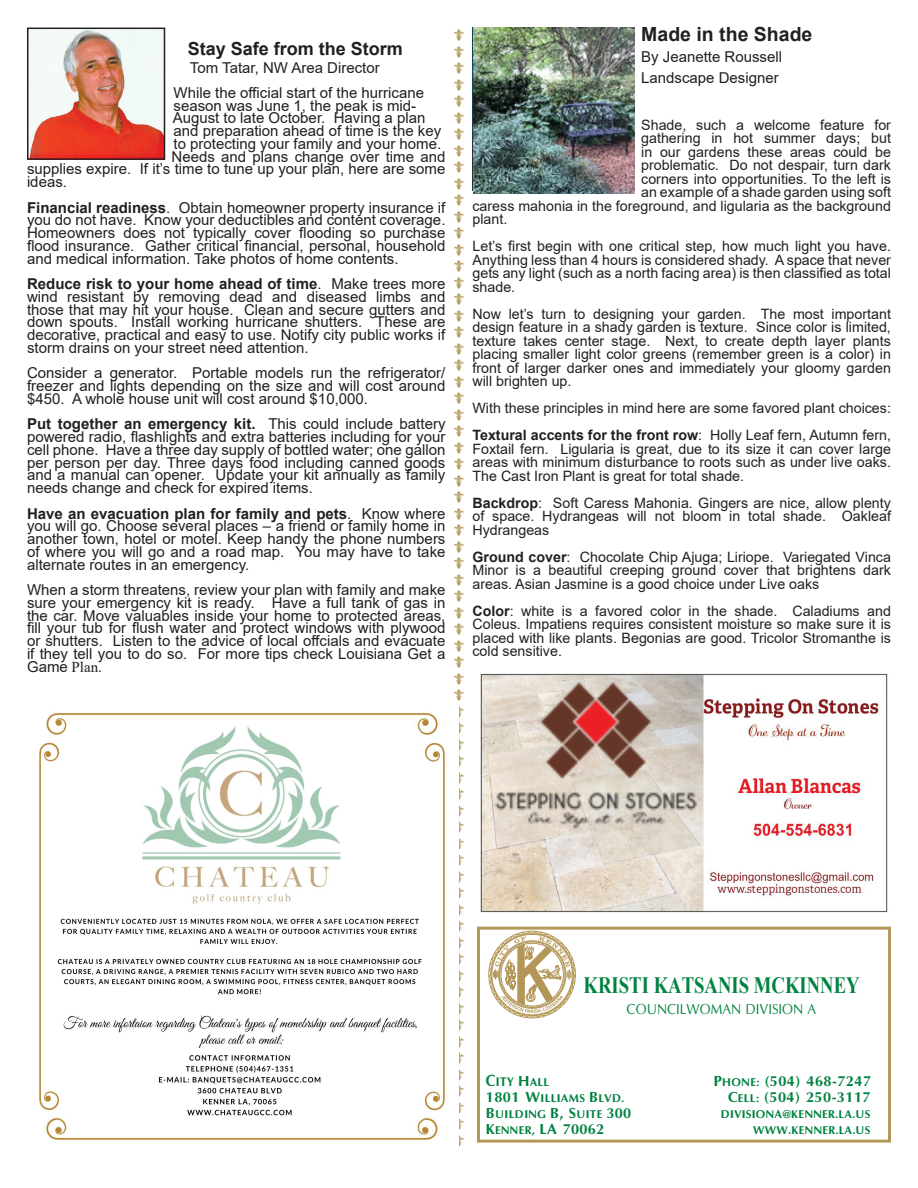
<style>
.page{position:relative;width:918px;height:1188px;background:#fff}
.page>*{position:absolute;margin:0;border:0;box-sizing:border-box;transform-origin:0 0}
.t1{font:700 23.4px "Times New Roman";color:#008240;scale:.8 1}
.t2{font:700 19.5px "Arial";color:#231f20}
.t3{font:700 18px "Arial";color:#231f20}
.t4{font:15px/12.8px "Arial";color:#231f20;text-align:justify}
.t5{font:15px/16.5px "DB Fleur delis";color:#b39758;text-align:justify}
.t6{font:700 15px "Optim";letter-spacing:.015em;color:#008240}
.t7{font:15px "Optim";letter-spacing:-.005em;color:#008240;scale:.9 1}
.t8{font:15px "Times New Roman";color:#231f20}
.t9{font:14.25px/13.5px "Arial";color:#231f20;text-align:justify}
.t10{font:700 13.05px "Optim";color:#008240;scale:.9 1}
.t11{font:700 11.7px "Optim";letter-spacing:.01em;color:#008240}
.s1{font-weight:700}
.s2{font-family:"Arial"}
.s3{font-size:16.65px}
.s4{font-size:15px}
.s5{font-size:11.7px}
</style>
<div class="page">
<img style="left:39px;top:712px;width:406px;height:428px">
<img style="left:30px;top:31px;width:132px;height:126px">
<div style="left:27px;top:28px;width:138px;height:132px;border:2px solid #231f20"></div>
<img style="left:480px;top:673px;width:408px;height:240px">
<svg style="left:489px;top:931px;width:86px;height:87px"></svg>
<div style="left:477px;top:927px;width:414px;height:216px;border:3px solid #b59859"></div>
<img style="left:473px;top:28px;width:161px;height:166px">
<p class="t3" style="left:188px;top:36px;width:217px">Stay Safe from the Storm</p>
<p class="t4" style="left:174px;top:55px;width:252px;line-height:24.8px;text-indent:16px">Tom Tatar, NW Area Director<br>While the official start of the hurricane</p>
<p class="t4" style="left:174px;top:99px;width:244px">season was June 1, the peak is mid-</p>
<p class="t4" style="left:173px;top:112px;width:254px">August to late October. Having a plan</p>
<p class="t4" style="left:174px;top:124px;width:269px">and preparation ahead of time is the key</p>
<p class="t4" style="left:174px;top:137px;width:269px">to protecting your family and your home.</p>
<p class="t4" style="left:172px;top:150px;width:275px">Needs and plans change over time and</p>
<p class="t4" style="left:27px;top:163px;width:420px">supplies expire. If it’s time to tune up your plan, here are some</p>
<p class="t4" style="left:27px;top:175px;width:42px">ideas.</p>
<p class="t4" style="left:27px;top:201px;width:420px"><span class="s1">Financial readiness</span>. Obtain homeowner property insurance if you do not have. Know your deductibles and content coverage.<br>Homeowners does not typically cover flooding so purchase flood insurance. Gather critical financial, personal, household and medical information. Take photos of home contents.</p>
<p class="t4" style="left:27px;top:277px;width:420px"><span class="s1">Reduce risk to your home ahead of time</span>. Make trees more wind resistant by removing dead and diseased limbs and those that may hit your house. Clean and secure gutters and down spouts. Install working hurricane shutters. These are decorative, practical and easy to use. Notify city public works if storm drains on your street need attention.</p>
<p class="t4" style="left:27px;top:367px;width:420px">Consider a generator. Portable models run the refrigerator/ freezer and lights depending on the size and will cost around $450. A whole house unit will cost around $10,000.</p>
<p class="t4" style="left:27px;top:418px;width:420px"><span class="s1">Put together an emergency kit.</span> This could include battery powered radio, flashlights and extra batteries including for your cell phone. Have a three day supply of bottled water; one gallon per person per day. Three days food including canned goods and a manual can opener. Update your kit annually as family needs change and check for expired items.</p>
<p class="t4" style="left:27px;top:507px;width:420px"><span class="s1">Have an evacuation plan for family and pets</span>. Know where you will go. Choose several places – a friend or family home in another town, hotel or motel. Keep handy the phone numbers of where you will go and a road map. You may have to take alternate routes in an emergency.</p>
<p class="t4" style="left:27px;top:583px;width:420px">When a storm threatens, review your plan with family and make sure your emergency kit is ready. Have a full tank of gas in the car. Move valuables inside your home to protected areas, fill your tub for flush water and protect windows with plywood or shutters. Listen to the advice of local offcials and evacuate if they tell you to do so. For more tips check Louisiana Get a</p>
<p class="t8" style="left:27px;top:656px;width:77px"><span class="s2">Game</span> Plan.</p>
<p class="t5" style="left:454px;top:26px;width:11px">q q q q q q q q q q q q q q q q q q q q q q q q q q q q q q q q q q q q q q q q q q q q q q q q q q q q q q q q q q q q q q q q q q q q</p>
<h2 class="t2" style="left:641px;top:21px;width:173px">Made in the Shade</h2>
<p class="t4" style="left:641px;top:46px;width:142px;line-height:21px">By Jeanette Roussell<br>Landscape Designer</p>
<p class="t9" style="left:641px;top:118px;width:251px">Shade, such a welcome feature for</p>
<p class="t9" style="left:641px;top:131px;width:251px">gathering in hot summer days; but</p>
<p class="t9" style="left:641px;top:145px;width:251px">in our gardens these areas could be</p>
<p class="t9" style="left:641px;top:158px;width:251px">problematic. Do not despair, turn dark</p>
<p class="t9" style="left:641px;top:172px;width:251px">corners into opportunities. To the left is</p>
<p class="t9" style="left:641px;top:185px;width:251px">an example of a shade garden using soft</p>
<p class="t9" style="left:473px;top:199px;width:420px">caress mahonia in the foreground, and ligularia as the background</p>
<p class="t9" style="left:473px;top:212px;width:36px">plant.</p>
<p class="t9" style="left:473px;top:239px;width:420px">Let’s first begin with one critical step, how much light you have.<br>Anything less than 4 hours is considered shady. A space that never gets any light (such as a north facing area) is then classified as total shade.</p>
<p class="t9" style="left:473px;top:307px;width:420px">Now let’s turn to designing your garden. The most important design feature in a shady garden is texture. Since color is limited, texture takes center stage. Next, to create depth layer plants placing smaller light color greens (remember green is a color) in front of larger darker ones and immediately your gloomy garden will brighten up.</p>
<p class="t9" style="left:473px;top:395px;width:420px;line-height:27px">With these principles in mind here are some favored plant choices:<br><span class="s1">Textural accents for the front row</span>: Holly Leaf fern, Autumn fern,</p>
<p class="t9" style="left:473px;top:442px;width:420px">Foxtail fern. Ligularia is great, due to its size it can cover large areas with minimum disturbance to roots such as under live oaks.<br>The Cast Iron Plant is great for total shade.</p>
<p class="t9" style="left:473px;top:496px;width:420px"><span class="s1">Backdrop</span>: Soft Caress Mahonia. Gingers are nice, allow plenty of space. Hydrangeas will not bloom in total shade. Oakleaf Hydrangeas</p>
<p class="t9" style="left:473px;top:550px;width:420px"><span class="s1">Ground cover</span>: Chocolate Chip Ajuga; Liriope. Variegated Vinca Minor is a beautiful creeping ground cover that brightens dark areas. Asian Jasmine is a good choice under Live oaks</p>
<p class="t9" style="left:473px;top:604px;width:420px"><span class="s1">Color</span>: white is a favored color in the shade. Caladiums and Coleus. Impatiens requires consistent moisture so make sure it is placed with like plants. Begonias are good. Tricolor Stromanthe is cold sensitive.</p>
<h1 class="t1" style="left:584px;top:969px;width:347px">KRISTI KATSANIS MCKINNEY</h1>
<p class="t7" style="left:627px;top:1002px;width:212px">COUNCILWOMAN DIVISION A</p>
<p class="t10" style="left:486px;top:1075px;width:72px"><span class="s3">C</span>ITY <span class="s4">H</span><span class="s5">ALL</span></p>
<p class="t6" style="left:714px;top:1073px;width:159px">P<span class="s5">HONE:</span> (504) 468-7247</p>
<p class="t11" style="left:486px;top:1092px;width:140px"><span class="s4">1801 W</span>ILLIAMS <span class="s4">B</span>LVD.</p>
<p class="t6" style="left:728px;top:1089px;width:144px">C<span class="s5">ELL:</span> (504) 250-3117</p>
<p class="t11" style="left:486px;top:1108px;width:147px"><span class="s4">B</span>UILDING <span class="s4">B, S</span>UITE <span class="s4">300</span></p>
<p class="t11" style="left:721px;top:1108px;width:151px">DIVISIONA@KENNER.LA.US</p>
<p class="t6" style="left:486px;top:1121px;width:120px">K<span class="s5">ENNER,</span> LA 70062</p>
<p class="t11" style="left:753px;top:1124px;width:119px">WWW.KENNER.LA.US</p>
</div>
